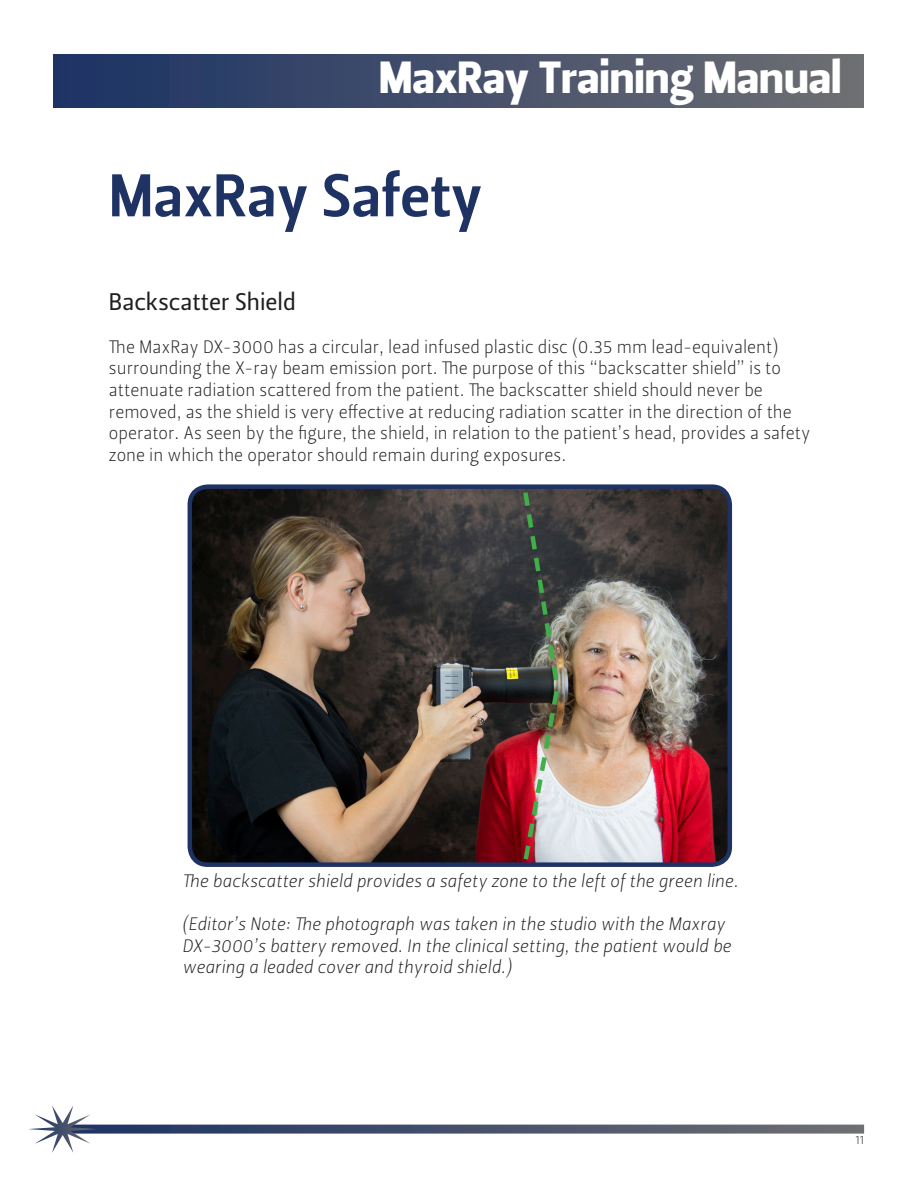
<style>
.page{position:relative;width:918px;height:1188px;background:#fff}
.page>*{position:absolute;margin:0;border:0;box-sizing:border-box;transform-origin:0 0}
.t1{font:60px "Leitura Sans Grot 3";color:#1e3264}
.t2{font:45px "Leitura Sans Grot 4";color:#fff}
.t3{font:24px "Leitura Sans Grot 2";color:#231f20}
.t4{font:18px/21.6px "Leitura Sans Grot 1";color:#231f20}
.t5{font:18px/21.6px "Leitura Sans Italic 1";color:#231f20}
.t6{font:12px "Leitura Sans Grot 1";color:#231f20}
</style>
<div class="page">
<svg style="left:97px;top:1125px;width:767px;height:9px;background:#4f5972"></svg>
<svg style="left:28px;top:1105px;width:69px;height:48px"></svg>
<div style="left:54px;top:54px;width:810px;height:53px;background:linear-gradient(to right,#1b3264,#6f6f72)"></div>
<img style="left:190px;top:489px;width:537px;height:376px">
<div style="left:188px;top:484px;width:544px;height:383px;border:4px solid #1e3264;border-radius:18px"></div>
<img style="left:520px;top:487px;width:42px;height:377px">
<h2 class="t2" style="left:379px;top:47px;width:464px">MaxRay Training Manual</h2>
<p class="t1" style="left:109px;top:155px;width:375px">MaxRay Safety</p>
<p class="t3" style="left:109px;top:285px;width:188px">Backscatter Shield</p>
<p class="t4" style="left:109px;top:336px;width:703px">The MaxRay DX-3000 has a circular, lead infused plastic disc (0.35 mm lead-equivalent) surrounding the X-ray beam emission port. The purpose of this “backscatter shield” is to attenuate radiation scattered from the patient. The backscatter shield should never be removed, as the shield is very effective at reducing radiation scatter in the direction of the operator. As seen by the figure, the shield, in relation to the patient’s head, provides a safety zone in which the operator should remain during exposures.</p>
<p class="t5" style="left:182px;top:870px;width:558px">The backscatter shield provides a safety zone to the left of the green line.</p>
<p class="t5" style="left:182px;top:913px;width:550px">(Editor’s Note: The photograph was taken in the studio with the Maxray<br>DX-3000’s battery removed. In the clinical setting, the patient would be wearing a leaded cover and thyroid shield.)</p>
<p class="t6" style="left:856px;top:1132px;width:10px">11</p>
</div>
